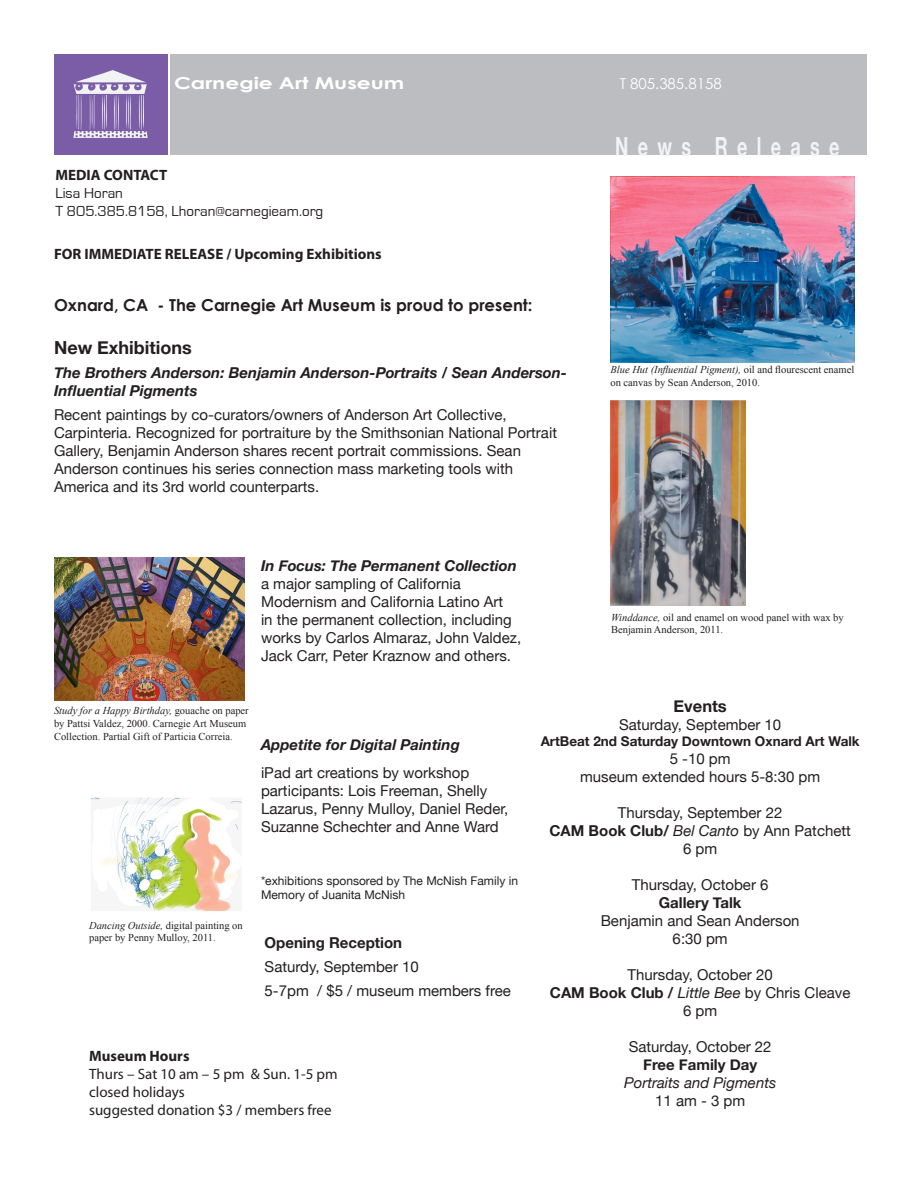
<style>
.page{position:relative;width:918px;height:1188px;background:#fff}
.page>*{position:absolute;margin:0;border:0;box-sizing:border-box;transform-origin:0 0}
.t1{font:700 26.4px "Helvetica Neue";letter-spacing:.52em;color:#f2f3f4;scale:.68 1}
.t2{font:700 18px "Helvetica Neue";color:#231f20}
.t3{font:700 16.5px "Century Gothic";color:#231f20}
.t4{font:700 16.5px "Century Gothic";color:#fff;scale:1.32 1}
.t5{font:700 16.5px "Helvetica Neue";color:#231f20}
.t6{font:15px/18px "Helvetica Neue";color:#231f20}
.t7{font:italic 700 15px/18px "Helvetica Neue";color:#231f20}
.t8{font:15px "Myriad Pro";color:#231f20}
.t9{font:700 15px "Myriad Pro";color:#231f20}
.t10{font:15px "Eurostile";color:#231f20}
.t11{font:700 15px "Helvetica Neue";color:#231f20}
.t12{font:italic 15px "Helvetica Neue";color:#231f20}
.t13{font:15px "Century Gothic";color:#fff}
.t14{font:700 13.5px "Helvetica Neue";color:#231f20}
.t15{font:12px/14.4px "Helvetica Neue";color:#231f20}
.t16{font:10.5px/12.6px "Times New Roman";color:#231f20}
.s1{font-weight:700;font-style:italic}
.s2{font-style:italic}
.s3{font-weight:700}
</style>
<div class="page">
<div style="left:171px;top:54px;width:696px;height:100px;background:#bcbdc0"></div>
<div style="left:54px;top:54px;width:113px;height:100px;background:#7a5ca7"></div>
<svg style="left:73px;top:70px;width:75px;height:68px"></svg>
<img style="left:611px;top:401px;width:134px;height:205px">
<img style="left:90px;top:797px;width:152px;height:115px">
<img style="left:611px;top:176px;width:244px;height:187px">
<img style="left:54px;top:557px;width:191px;height:143px">
<p class="t4" style="left:174px;top:73px;width:176px">Carnegie Art Museum</p>
<p class="t13" style="left:620px;top:75px;width:103px">T 805.385.8158</p>
<p class="t9" style="left:56px;top:165px;width:113px">MEDIA CONTACT</p>
<p class="t10" style="left:56px;top:185px;width:69px">Lisa Horan</p>
<p class="t10" style="left:56px;top:203px;width:269px">T 805.385.8158, Lhoran@carnegieam.org</p>
<p class="t9" style="left:54px;top:244px;width:329px">FOR IMMEDIATE RELEASE / Upcoming Exhibitions</p>
<p class="t3" style="left:54px;top:294px;width:480px">Oxnard, CA - The Carnegie Art Museum is proud to present:</p>
<p class="t2" style="left:54px;top:331px;width:139px">New Exhibitions</p>
<p class="t7" style="left:54px;top:363px;width:515px">The Brothers Anderson: Benjamin Anderson-Portraits / Sean Anderson-<br>Influential Pigments</p>
<p class="t6" style="left:54px;top:405px;width:505px">Recent paintings by co-curators/owners of Anderson Art Collective, Carpinteria. Recognized for portraiture by the Smithsonian National Portrait Gallery, Benjamin Anderson shares recent portrait commissions. Sean Anderson continues his series connection mass marketing tools with America and its 3rd world counterparts.</p>
<p class="t6" style="left:261px;top:556px;width:262px"><span class="s1">In Focus: The Permanent Collection </span>a major sampling of California Modernism and California Latino Art<br>in the permanent collection, including works by Carlos Almaraz, John Valdez, Jack Carr, Peter Kraznow and others.</p>
<p class="t1" style="left:615px;top:122px;width:332px">News Release</p>
<p class="t16" style="left:611px;top:364px;width:245px"><span class="s2">Blue Hut (Influential Pigment),</span> oil and flourescent enamel on canvas by Sean Anderson, 2010.</p>
<p class="t16" style="left:611px;top:611px;width:234px"><span class="s2">Winddance,</span> oil and enamel on wood panel with wax by</p>
<p class="t16" style="left:611px;top:623px;width:114px">Benjamin Anderson, 2011.</p>
<p class="t16" style="left:54px;top:704px;width:196px"><span class="s2">Study for a Happy Birthday,</span> gouache on paper by Pattsi Valdez, 2000. Carnegie Art Museum<br>Collection. Partial Gift of Particia Correia.</p>
<p class="t7" style="left:261px;top:735px;width:200px">Appetite for Digital Painting</p>
<p class="t6" style="left:261px;top:763px;width:249px">iPad art creations by workshop participants: Lois Freeman, Shelly Lazarus, Penny Mulloy, Daniel Reder, Suzanne Schechter and Anne Ward</p>
<p class="t16" style="left:89px;top:919px;width:155px"><span class="s2">Dancing Outside,</span> digital painting on paper by Penny Mulloy, 2011.</p>
<p class="t15" style="left:261px;top:873px;width:259px">*exhibitions sponsored by The McNish Family in<br>Memory of Juanita McNish</p>
<p class="t11" style="left:265px;top:929px;width:139px">Opening Reception</p>
<p class="t6" style="left:265px;top:957px;width:156px">Saturdy, September 10</p>
<p class="t6" style="left:265px;top:981px;width:248px">5-7pm / $5 / museum members free</p>
<p class="t9" style="left:89px;top:1046px;width:102px">Museum Hours</p>
<p class="t8" style="left:89px;top:1065px;width:250px">Thurs – Sat 10 am – 5 pm &amp; Sun. 1-5 pm</p>
<p class="t8" style="left:89px;top:1083px;width:97px">closed holidays</p>
<p class="t8" style="left:89px;top:1101px;width:244px">suggested donation $3 / members free</p>
<p class="t5" style="left:674px;top:691px;width:55px">Events</p>
<p class="t6" style="left:619px;top:714px;width:164px">Saturday, September 10</p>
<p class="t14" style="left:541px;top:729px;width:321px">ArtBeat 2nd Saturday Downtown Oxnard Art Walk</p>
<p class="t6" style="left:670px;top:749px;width:62px">5 -10 pm</p>
<p class="t6" style="left:580px;top:767px;width:242px">museum extended hours 5-8:30 pm</p>
<p class="t6" style="left:618px;top:803px;width:166px">Thursday, September 22</p>
<p class="t6" style="left:549px;top:821px;width:303px"><span class="s3">CAM Book Club/</span> <span class="s2">Bel Canto</span> by Ann Patchett</p>
<p class="t6" style="left:683px;top:839px;width:36px">6 pm</p>
<p class="t6" style="left:632px;top:875px;width:138px">Thursday, October 6</p>
<p class="t11" style="left:659px;top:889px;width:84px">Gallery Talk</p>
<p class="t6" style="left:601px;top:911px;width:200px">Benjamin and Sean Anderson</p>
<p class="t6" style="left:673px;top:929px;width:57px">6:30 pm</p>
<p class="t6" style="left:628px;top:965px;width:147px">Thursday, October 20</p>
<p class="t6" style="left:550px;top:983px;width:302px"><span class="s3">CAM Book Club /</span> <span class="s2">Little Bee</span> by Chris Cleave</p>
<p class="t6" style="left:683px;top:1001px;width:36px">6 pm</p>
<p class="t6" style="left:629px;top:1037px;width:144px">Saturday, October 22</p>
<p class="t11" style="left:643px;top:1051px;width:116px">Free Family Day</p>
<p class="t12" style="left:624px;top:1070px;width:154px">Portraits and Pigments</p>
<p class="t6" style="left:655px;top:1091px;width:92px">11 am - 3 pm</p>
</div>
